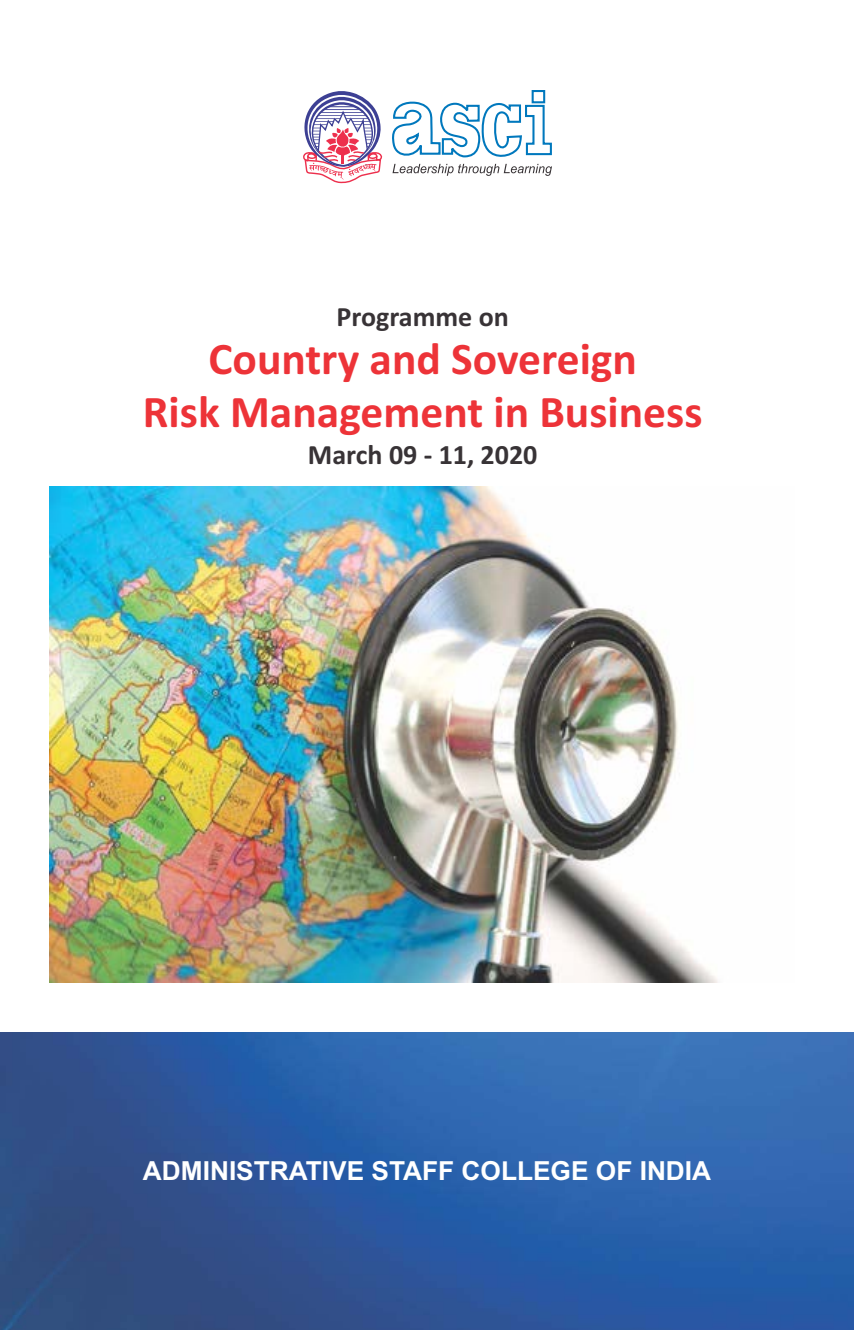
<style>
.page{position:relative;width:854px;height:1330px;background:#fff}
.page>*{position:absolute;margin:0;border:0;box-sizing:border-box;transform-origin:0 0}
.t1{font:700 45.5px/52.9px "Calibri";color:#ed3338;text-align:center}
.t2{font:700 28px "Calibri";color:#383336}
.t3{font:700 26.25px "Arial";color:#fff}
</style>
<div class="page">
<img style="left:50px;top:487px;width:668px;height:495px">
<svg style="left:303px;top:90px;width:249px;height:93px"></svg>
<img style="left:0;top:1032px;width:853px;height:297px">
<p class="t2" style="left:336px;top:305px;width:174px">Programme on</p>
<p class="t1" style="left:143px;top:336px;width:561px">Country and Sovereign<br>Risk Management in Business</p>
<p class="t2" style="left:308px;top:443px;width:231px">March 09 - 11, 2020</p>
<p class="t3" style="left:143px;top:1160px;width:569px">ADMINISTRATIVE STAFF COLLEGE OF INDIA</p>
</div>
